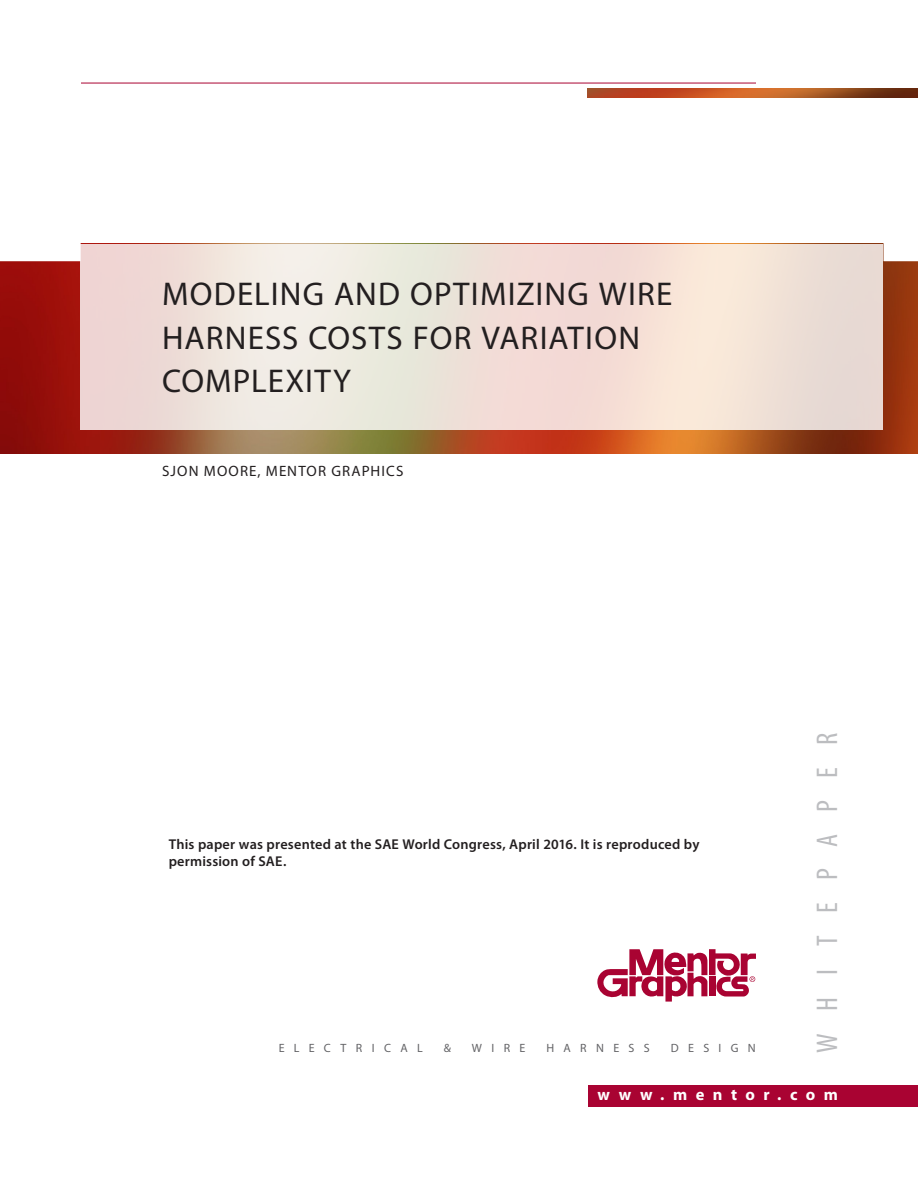
<style>
.page{position:relative;width:918px;height:1188px;background:#fff}
.page>*{position:absolute;margin:0;border:0;box-sizing:border-box;transform-origin:0 0}
.t1{font:33px/43.5px "Myriad Pro";letter-spacing:.035em;color:#231f20}
.t2{font:condensed 30px "Myriad Pro";letter-spacing:.74em;color:#bcbdc0}
.t3{font:700 16.5px "Myriad Pro";letter-spacing:.515em;color:#fff}
.t4{font:15px "Myriad Pro";letter-spacing:.075em;color:#231f20}
.BODY-01{font:600 14.25px/17.2px "Myriad Pro";letter-spacing:.015em;color:#231f20}
.t5{font:12px "Myriad Pro";letter-spacing:.78em;color:#636366}
</style>
<div class="page">
<img style="left:0;top:244px;width:918px;height:209px">
<svg style="left:597px;top:949px;width:159px;height:53px"></svg>
<div style="left:588px;top:1085px;width:330px;height:22px;background:#a90332"></div>
<svg style="left:81px;top:244px;width:802px;height:185px;background:#efe1d9"></svg>
<hr style="left:81px;top:83px;width:675px;height:1px;background:#a90332">
<img style="left:587px;top:88px;width:331px;height:10px">
<h1 class="t1" style="left:162px;top:272px;width:512px">MODELING AND OPTIMIZING WIRE<br>HARNESS COSTS FOR VARIATION<br>COMPLEXITY</h1>
<p class="t4" style="left:162px;top:462px;width:243px">SJON MOORE, MENTOR GRAPHICS</p>
<h2 class="t2" style="left:809px;top:1053px;width:322px;rotate:-90deg">WHITEPAPER</h2>
<p class="t3" style="left:597px;top:1084px;width:242px">www.mentor.com</p>
<p class="BODY-01" style="left:169px;top:835px;width:532px">This paper was presented at the SAE World Congress, April 2016. It is reproduced by permission of SAE.</p>
<p class="t5" style="left:279px;top:1040px;width:146px">ELECTRICAL</p>
<p class="t5" style="left:444px;top:1040px;width:9px">&amp;</p>
<p class="t5" style="left:472px;top:1040px;width:55px">WIRE</p>
<p class="t5" style="left:546px;top:1040px;width:105px">HARNESS</p>
<p class="t5" style="left:671px;top:1040px;width:87px">DESIGN</p>
</div>
